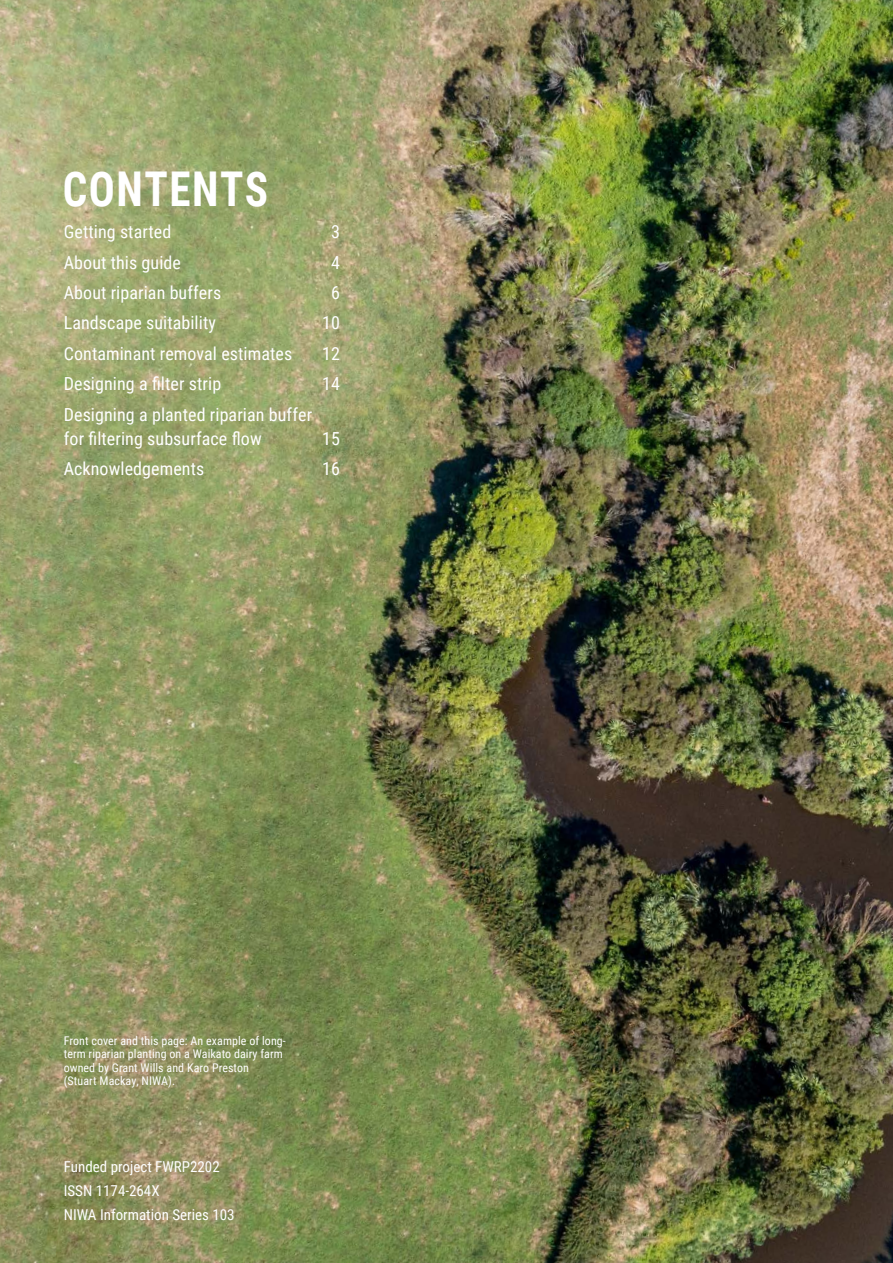
<style>
.page{position:relative;width:893px;height:1263px;background:#fff}
.page>*{position:absolute;margin:0;border:0;box-sizing:border-box;transform-origin:0 0}
.t1{font:700 48px "Roboto Condensed";letter-spacing:.035em;color:#fff;scale:.9 1}
.t2{font:18px/24px "Roboto Condensed";letter-spacing:.005em;color:#fff}
.t3{font:15px/23.7px "Roboto Condensed";color:#fff}
.t4{font:12px/13.5px "Roboto Condensed";letter-spacing:.005em;color:#fff}
</style>
<div class="page">
<img style="left:0;top:0;width:893px;height:1263px">
<h1 class="t1" style="left:63px;top:155px;width:230px">CONTENTS</h1>
<p class="t2" style="left:64px;top:219px;width:109px">Getting started</p>
<p class="t2" style="left:331px;top:219px;width:10px">3</p>
<p class="t2" style="left:64px;top:250px;width:119px">About this guide</p>
<p class="t2" style="left:331px;top:250px;width:10px">4</p>
<p class="t2" style="left:64px;top:280px;width:159px">About riparian buffers</p>
<p class="t2" style="left:331px;top:280px;width:10px">6</p>
<p class="t2" style="left:64px;top:310px;width:154px">Landscape suitability</p>
<p class="t2" style="left:322px;top:310px;width:19px">10</p>
<p class="t2" style="left:64px;top:341px;width:230px">Contaminant removal estimates</p>
<p class="t2" style="left:322px;top:341px;width:19px">12</p>
<p class="t2" style="left:64px;top:371px;width:159px">Designing a filter strip</p>
<p class="t2" style="left:322px;top:371px;width:19px">14</p>
<p class="t2" style="left:64px;top:401px;width:250px">Designing a planted riparian buffer for filtering subsurface flow</p>
<p class="t2" style="left:322px;top:425px;width:19px">15</p>
<p class="t2" style="left:64px;top:456px;width:142px">Acknowledgements</p>
<p class="t2" style="left:322px;top:456px;width:19px">16</p>
<p class="t4" style="left:64px;top:1033px;width:224px">Front cover and this page: An example of long&shy;term riparian planting on a Waikato dairy farm owned by Grant Wills and Karo Preston<br>(Stuart Mackay, NIWA).</p>
<p class="t3" style="left:64px;top:1155px;width:172px">Funded project FWRP2202<br>ISSN 1174-264X<br>NIWA Information Series 103</p>
</div>
